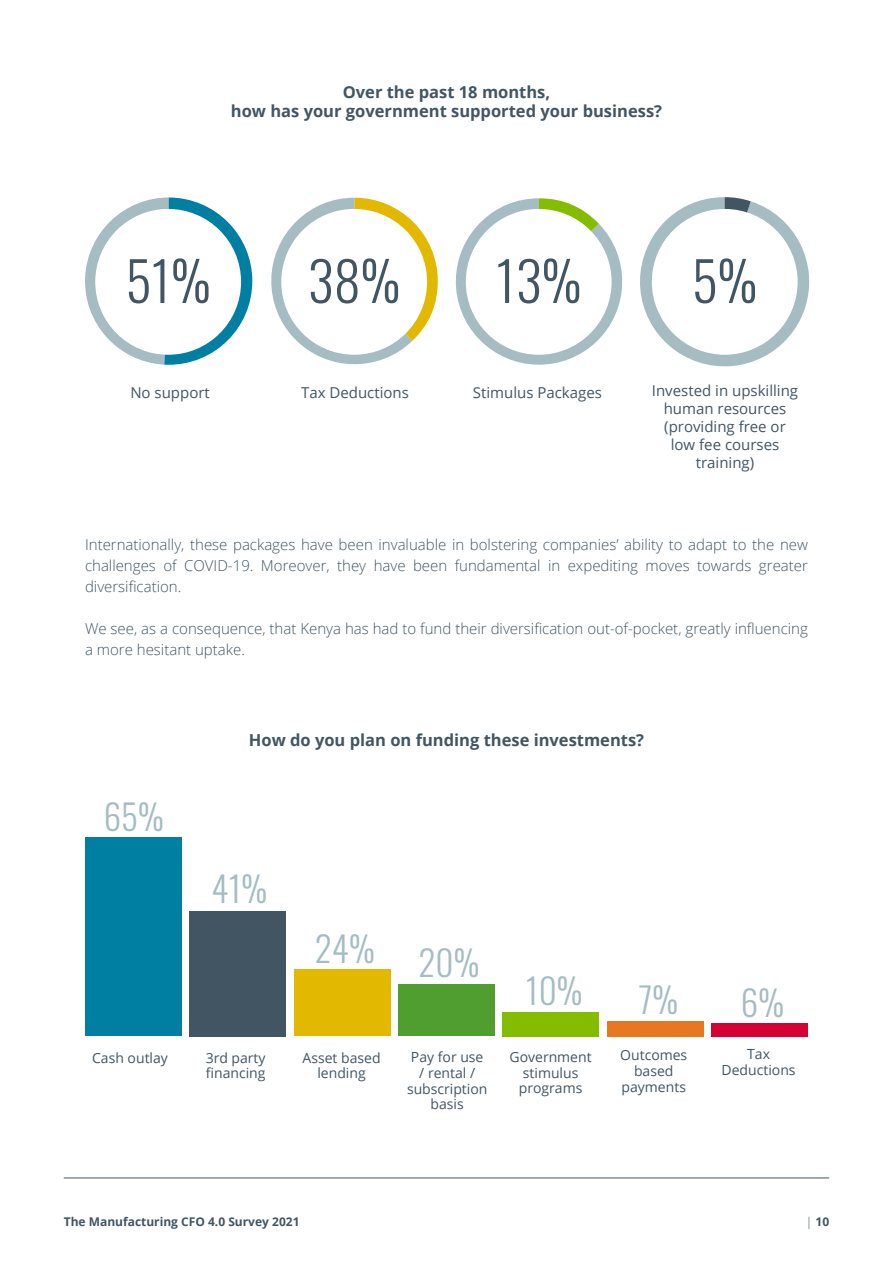
<style>
.page{position:relative;width:893px;height:1263px;background:#fff}
.page>*{position:absolute;margin:0;border:0;box-sizing:border-box;transform-origin:0 0}
.t1{font:300 54px "Oswald";color:#425563}
.t2{font:300 35.1px "Oswald";color:#a4bcc2}
.t3{font:700 16.5px/19.8px "Open Sans";color:#425563;text-align:center}
.t4{font:300 15px/21px "Open Sans";color:#425563;text-align:justify}
.t5{font:15px/18px "Open Sans";color:#425563;text-align:center}
.t6{font:13.95px/15.8px "Open Sans";color:#425563;text-align:center}
.t7{font:700 12px "Open Sans";color:#425563}
.s1{font-weight:300}
</style>
<div class="page">
<svg style="left:455px;top:197px;width:355px;height:170px"></svg>
<svg style="left:271px;top:198px;width:167px;height:167px"></svg>
<svg style="left:85px;top:197px;width:167px;height:168px"></svg>
<div style="left:711px;top:1022px;width:96px;height:14px;background:#d50132"></div>
<div style="left:607px;top:1020px;width:96px;height:16px;background:#e87722"></div>
<div style="left:503px;top:1012px;width:96px;height:24px;background:#84bd00"></div>
<div style="left:398px;top:984px;width:97px;height:52px;background:#509e2f"></div>
<div style="left:294px;top:969px;width:96px;height:67px;background:#e2b900"></div>
<div style="left:190px;top:911px;width:96px;height:125px;background:#425563"></div>
<div style="left:85px;top:837px;width:97px;height:199px;background:#007fa3"></div>
<div style="left:95px;top:209px;width:146px;height:146px;background:#fff;border-radius:50%"></div>
<div style="left:281px;top:209px;width:146px;height:146px;background:#fff;border-radius:50%"></div>
<div style="left:466px;top:209px;width:146px;height:146px;background:#fff;border-radius:50%"></div>
<div style="left:652px;top:209px;width:146px;height:146px;background:#fff;border-radius:50%"></div>
<hr style="left:64px;top:1177px;width:765px;height:1px;background:#425563">
<p class="t3" style="left:231px;top:81px;width:433px">Over the past 18 months,<br>how has your government supported your business?</p>
<h1 class="t1" style="left:126px;top:233px;width:87px">51%</h1>
<h1 class="t1" style="left:308px;top:233px;width:94px">38%</h1>
<h1 class="t1" style="left:496px;top:233px;width:87px">13%</h1>
<h1 class="t1" style="left:692px;top:233px;width:67px">5%</h1>
<p class="t5" style="left:130px;top:383px;width:81px">No support</p>
<p class="t5" style="left:473px;top:383px;width:131px">Stimulus Packages</p>
<p class="t5" style="left:652px;top:381px;width:148px">Invested in upskilling human resources (providing free or low fee courses training)</p>
<p class="t5" style="left:301px;top:383px;width:109px">Tax Deductions</p>
<p class="t4" style="left:85px;top:533px;width:724px">Internationally, these packages have been invaluable in bolstering companies’ ability to adapt to the new challenges of COVID-19. Moreover, they have been fundamental in expediting moves towards greater diversification.</p>
<p class="t4" style="left:85px;top:617px;width:724px">We see, as a consequence, that Kenya has had to fund their diversification out-of-pocket, greatly influencing a more hesitant uptake.</p>
<h2 class="t2" style="left:104px;top:785px;width:62px">65%</h2>
<p class="t6" style="left:92px;top:1049px;width:77px">Cash outlay</p>
<p class="t3" style="left:249px;top:730px;width:397px">How do you plan on funding these investments?</p>
<h2 class="t2" style="left:212px;top:857px;width:57px">41%</h2>
<h2 class="t2" style="left:315px;top:924px;width:166px">24% 20%</h2>
<h2 class="t2" style="left:526px;top:959px;width:58px">10%</h2>
<h2 class="t2" style="left:638px;top:968px;width:41px">7%</h2>
<h2 class="t2" style="left:741px;top:971px;width:45px">6%</h2>
<p class="t6" style="left:303px;top:1049px;width:80px">Asset based lending</p>
<p class="t6" style="left:620px;top:1047px;width:69px">Outcomes based payments</p>
<p class="t6" style="left:722px;top:1046px;width:76px">Tax<br>Deductions</p>
<p class="t6" style="left:206px;top:1049px;width:61px;text-align:left">3rd party financing</p>
<p class="t6" style="left:407px;top:1049px;width:82px">Pay for use / rental / subscription basis</p>
<p class="t6" style="left:509px;top:1048px;width:84px">Government stimulus programs</p>
<p class="t7" style="left:64px;top:1213px;width:237px">The Manufacturing CFO 4.0 Survey 2021</p>
<p class="t7" style="left:806px;top:1213px;width:25px"><span class="s1">|</span> 10</p>
</div>
